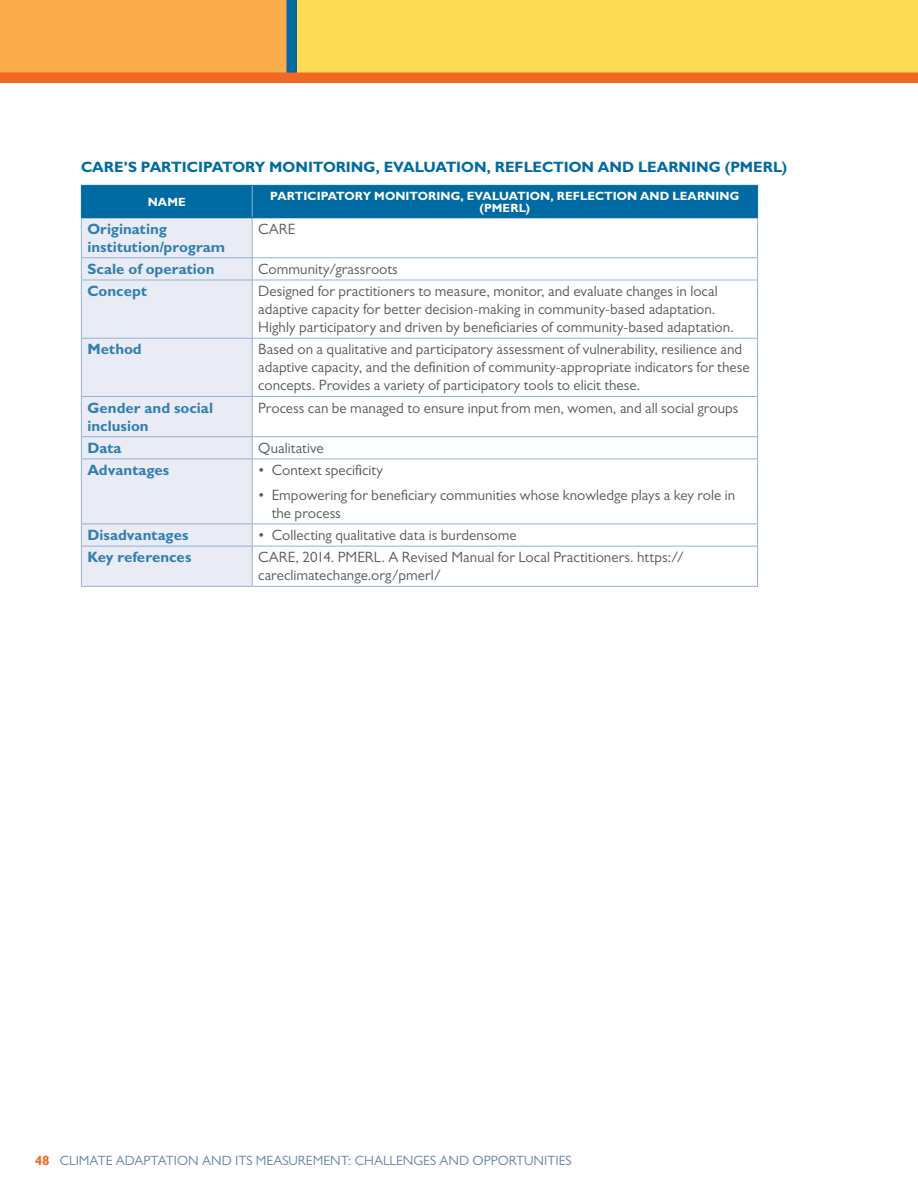
<style>
.page{position:relative;width:918px;height:1188px;background:#fff}
.page>*{position:absolute;margin:0;border:0;box-sizing:border-box;transform-origin:0 0}
.Table_text{font:15px/18px "Gill Sans MT Pro";color:#58595b}
.Table_-_Left_Column{font:700 15px/18px "Gill Sans MT Pro";color:#327eb0}
.H3_Annex_table_header{font:700 15px "Gill Sans MT Pro";color:#006ba3}
.t1{font:13.5px "Gill Sans MT Pro";color:#6682a7}
.Table_Header_Row{font:700 12px/12px "Gill Sans MT Pro";letter-spacing:.005em;color:#fff;text-align:center}
.s1{font-weight:700;color:#f26722}
</style>
<div class="page">
<div style="left:82px;top:186px;width:675px;height:31px;background:#006ba3"></div>
<div style="left:82px;top:218px;width:170px;height:368px;background:#e9ecf4"></div>
<hr style="left:252px;top:186px;width:1px;height:31px;background:#96b1d1">
<hr style="left:81px;top:218px;width:1px;height:39px;background:#96b1d1">
<hr style="left:252px;top:218px;width:1px;height:39px;background:#96b1d1">
<hr style="left:757px;top:218px;width:1px;height:39px;background:#96b1d1">
<hr style="left:81px;top:257px;width:171px;height:1px;background:#96b1d1">
<svg style="left:81px;top:258px;width:1px;height:22px"></svg>
<hr style="left:252px;top:257px;width:506px;height:1px;background:#96b1d1">
<svg style="left:252px;top:258px;width:1px;height:22px"></svg>
<svg style="left:757px;top:258px;width:1px;height:22px"></svg>
<hr style="left:81px;top:280px;width:171px;height:1px;background:#96b1d1">
<hr style="left:81px;top:280px;width:1px;height:58px;background:#96b1d1">
<hr style="left:252px;top:280px;width:506px;height:1px;background:#96b1d1">
<hr style="left:252px;top:280px;width:1px;height:58px;background:#96b1d1">
<hr style="left:757px;top:280px;width:1px;height:58px;background:#96b1d1">
<hr style="left:81px;top:338px;width:171px;height:1px;background:#96b1d1">
<hr style="left:81px;top:339px;width:1px;height:57px;background:#96b1d1">
<hr style="left:252px;top:338px;width:506px;height:1px;background:#96b1d1">
<hr style="left:252px;top:339px;width:1px;height:57px;background:#96b1d1">
<hr style="left:757px;top:339px;width:1px;height:57px;background:#96b1d1">
<hr style="left:81px;top:396px;width:171px;height:1px;background:#96b1d1">
<hr style="left:81px;top:397px;width:1px;height:39px;background:#96b1d1">
<hr style="left:252px;top:396px;width:506px;height:1px;background:#96b1d1">
<hr style="left:252px;top:397px;width:1px;height:39px;background:#96b1d1">
<hr style="left:757px;top:397px;width:1px;height:39px;background:#96b1d1">
<hr style="left:81px;top:436px;width:171px;height:1px;background:#96b1d1">
<svg style="left:81px;top:437px;width:1px;height:22px"></svg>
<hr style="left:252px;top:436px;width:506px;height:1px;background:#96b1d1">
<svg style="left:252px;top:437px;width:1px;height:22px"></svg>
<svg style="left:757px;top:437px;width:1px;height:22px"></svg>
<hr style="left:81px;top:459px;width:171px;height:1px;background:#96b1d1">
<hr style="left:81px;top:459px;width:1px;height:65px;background:#96b1d1">
<hr style="left:252px;top:459px;width:506px;height:1px;background:#96b1d1">
<hr style="left:252px;top:459px;width:1px;height:65px;background:#96b1d1">
<hr style="left:757px;top:459px;width:1px;height:65px;background:#96b1d1">
<hr style="left:81px;top:524px;width:171px;height:1px;background:#96b1d1">
<svg style="left:81px;top:524px;width:1px;height:22px"></svg>
<hr style="left:252px;top:524px;width:506px;height:1px;background:#96b1d1">
<svg style="left:252px;top:524px;width:1px;height:22px"></svg>
<svg style="left:757px;top:524px;width:1px;height:22px"></svg>
<hr style="left:81px;top:546px;width:171px;height:1px;background:#96b1d1">
<hr style="left:81px;top:547px;width:1px;height:39px;background:#96b1d1">
<hr style="left:252px;top:546px;width:506px;height:1px;background:#96b1d1">
<hr style="left:252px;top:547px;width:1px;height:39px;background:#96b1d1">
<hr style="left:757px;top:547px;width:1px;height:39px;background:#96b1d1">
<hr style="left:81px;top:586px;width:171px;height:1px;background:#96b1d1">
<hr style="left:252px;top:586px;width:506px;height:1px;background:#96b1d1">
<hr style="left:81px;top:185px;width:171px;height:1px;background:#006ba3">
<hr style="left:81px;top:186px;width:1px;height:31px;background:#006ba3">
<hr style="left:252px;top:185px;width:506px;height:1px;background:#006ba3">
<hr style="left:757px;top:186px;width:1px;height:31px;background:#006ba3">
<hr style="left:81px;top:217px;width:171px;height:1px;background:#006ba3">
<hr style="left:252px;top:217px;width:506px;height:1px;background:#006ba3">
<div style="left:294px;top:0;width:624px;height:76px;background:#ffdc56"></div>
<div style="left:0;top:0;width:297px;height:76px;background:#fbac4b"></div>
<div style="left:286px;top:0;width:11px;height:78px;background:#006ba3"></div>
<div style="left:0;top:73px;width:918px;height:10px;background:#f26722"></div>
<p class="H3_Annex_table_header" style="left:81px;top:158px;width:708px">CARE’S PARTICIPATORY MONITORING, EVALUATION, REFLECTION AND LEARNING (PMERL)</p>
<p class="Table_Header_Row" style="left:148px;top:195px;width:39px">NAME</p>
<p class="Table_Header_Row" style="left:270px;top:189px;width:471px">PARTICIPATORY MONITORING, EVALUATION, REFLECTION AND LEARNING (PMERL)</p>
<p class="Table_-_Left_Column" style="left:87px;top:219px;width:139px">Originating institution/program</p>
<p class="Table_text" style="left:258px;top:220px;width:39px">CARE</p>
<p class="Table_-_Left_Column" style="left:87px;top:260px;width:129px">Scale of operation</p>
<p class="Table_text" style="left:258px;top:260px;width:141px">Community/grassroots</p>
<p class="Table_-_Left_Column" style="left:87px;top:282px;width:61px">Concept</p>
<p class="Table_text" style="left:258px;top:282px;width:477px">Designed for practitioners to measure, monitor, and evaluate changes in local adaptive capacity for better decision-making in community-based adaptation.<br>Highly participatory and driven by beneficiaries of community-based adaptation.</p>
<p class="Table_-_Left_Column" style="left:87px;top:340px;width:56px">Method</p>
<p class="Table_text" style="left:258px;top:340px;width:493px">Based on a qualitative and participatory assessment of vulnerability, resilience and adaptive capacity, and the definition of community-appropriate indicators for these concepts. Provides a variety of participatory tools to elicit these.</p>
<p class="Table_-_Left_Column" style="left:87px;top:398px;width:127px">Gender and social inclusion</p>
<p class="Table_text" style="left:258px;top:399px;width:482px">Process can be managed to ensure input from men, women, and all social groups</p>
<p class="Table_-_Left_Column" style="left:87px;top:439px;width:36px">Data</p>
<p class="Table_text" style="left:258px;top:439px;width:67px">Qualitative</p>
<p class="Table_-_Left_Column" style="left:87px;top:461px;width:84px">Advantages</p>
<p class="Table_text" style="left:258px;top:461px;width:126px">• Context specificity</p>
<p class="Table_text" style="left:272px;top:486px;width:465px;text-indent:-14px">• Empowering for beneficiary communities whose knowledge plays a key role in the process</p>
<p class="Table_-_Left_Column" style="left:87px;top:526px;width:103px">Disadvantages</p>
<p class="Table_text" style="left:258px;top:526px;width:260px">• Collecting qualitative data is burdensome</p>
<p class="Table_-_Left_Column" style="left:87px;top:548px;width:106px">Key references</p>
<p class="Table_text" style="left:258px;top:548px;width:428px">CARE, 2014. PMERL. A Revised Manual for Local Practitioners. https:// careclimatechange.org/pmerl/</p>
<p class="t1" style="left:35px;top:1152px;width:538px"><span class="s1">48</span> CLIMATE ADAPTATION AND ITS MEASUREMENT: CHALLENGES AND OPPORTUNITIES</p>
</div>
